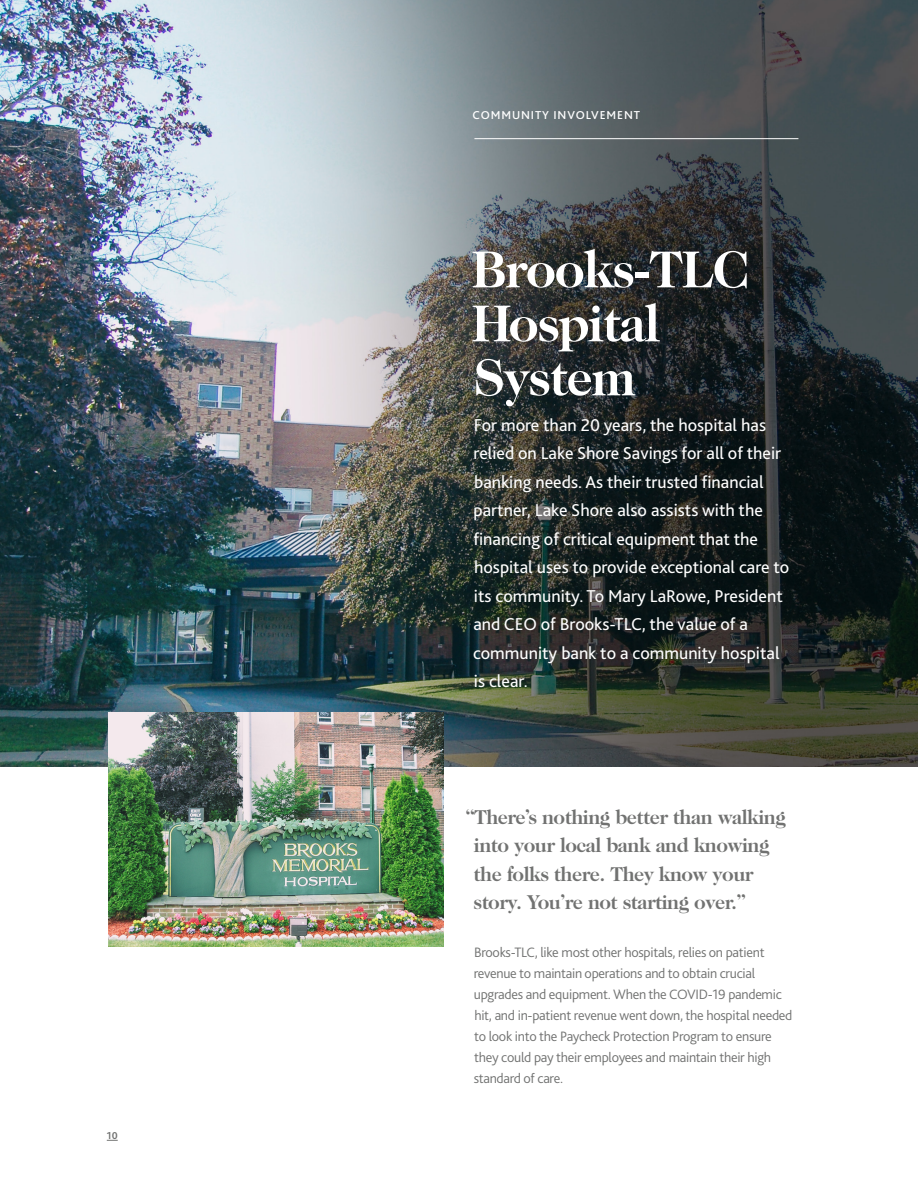
<style>
.page{position:relative;width:918px;height:1188px;background:#fff}
.page>*{position:absolute;margin:0;border:0;box-sizing:border-box;transform-origin:0 0}
.subhead_3{font:700 52.5px/54px "Caslon Two Twenty Four";letter-spacing:-.025em;color:#fff}
.Quotes{font:700 20.25px/28.5px "Caslon Two Twenty Four";letter-spacing:-.025em;color:#717271}
.large_body{font:18px/28.5px "Bliss 2";color:#fff}
.Body{font:300 14.25px/21px "Bliss 2";letter-spacing:-.02em;color:#717271}
.subhead_3-2{font:500 12px "Bliss 2";letter-spacing:.075em;color:#fff}
.small_body{font:700 10.5px "Bliss 2";color:#717271}
</style>
<div class="page">
<img style="left:0;top:0;width:918px;height:767px">
<hr style="left:474px;top:138px;width:324px;height:1px;background:#fff">
<img style="left:108px;top:713px;width:336px;height:234px">
<p class="small_body" style="left:107px;top:1129px;width:12px">10</p>
<p class="subhead_3-2" style="left:472px;top:107px;width:169px">COMMUNITY INVOLVEMENT</p>
<p class="subhead_3" style="left:471px;top:242px;width:280px">Brooks-TLC<br>Hospital<br>System</p>
<p class="large_body" style="left:473px;top:410px;width:318px">For more than 20 years, the hospital has relied on Lake Shore Savings for all of their banking needs. As their trusted financial partner, Lake Shore also assists with the financing of critical equipment that the hospital uses to provide exceptional care to its community. To Mary LaRowe, President and CEO of Brooks-TLC, the value of a community bank to a community hospital is clear.</p>
<p class="Quotes" style="left:474px;top:802px;width:314px;text-indent:-8px">“There’s nothing better than walking into your local bank and knowing the folks there. They know your story. You’re not starting over.”</p>
<p class="Body" style="left:474px;top:941px;width:320px">Brooks-TLC, like most other hospitals, relies on patient revenue to maintain operations and to obtain crucial upgrades and equipment. When the COVID-19 pandemic hit, and in-patient revenue went down, the hospital needed to look into the Paycheck Protection Program to ensure they could pay their employees and maintain their high standard of care.</p>
</div>
